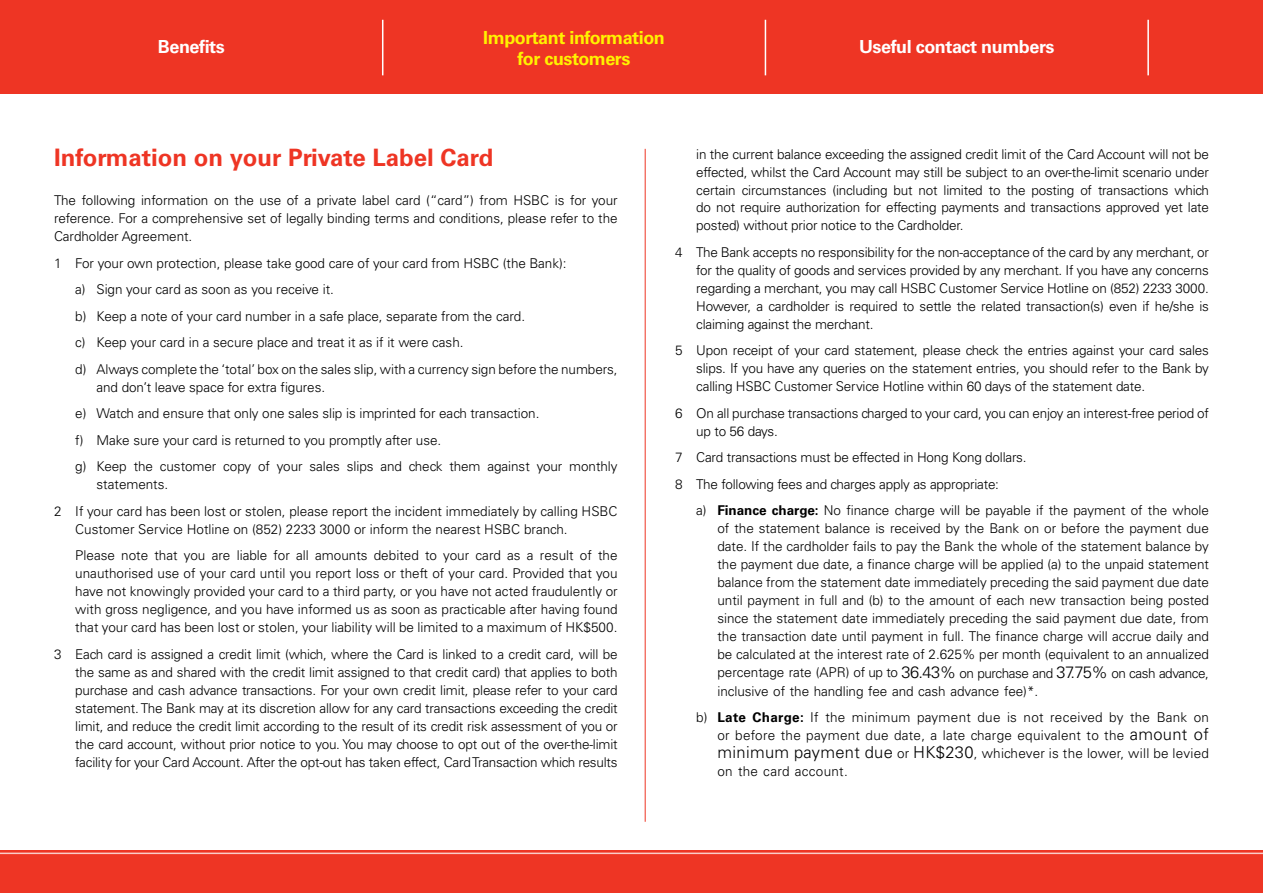
<style>
.page{position:relative;width:1263px;height:893px;background:#fff}
.page>*{position:absolute;margin:0;border:0;box-sizing:border-box;transform-origin:0 0}
.t1{font:700 24px "Univers LT Std";color:#ee3524}
.t2{font:700 18px/21px "Univers LT Std";letter-spacing:-.025em;color:#fff200;text-align:center}
.t3{font:700 18px "Univers LT Std";letter-spacing:-.025em;color:#fff}
.t4{font:300 13.5px/18px "Univers LT Std";letter-spacing:-.005em;color:#000;text-align:justify}
.s1{font-weight:700}
.s2{font-size:16.5px}
</style>
<div class="page">
<div style="left:0;top:850px;width:1263px;height:43px;background:#ee3524"></div>
<hr style="left:0;top:853px;width:1263px;height:1px;background:#fff">
<hr style="left:645px;top:149px;width:1px;height:673px;background:#ee3524">
<div style="left:0;top:0;width:1263px;height:94px;background:#ee3524"></div>
<hr style="left:1147px;top:20px;width:2px;height:55px;background:#fff">
<hr style="left:382px;top:20px;width:1px;height:55px;background:#fff">
<hr style="left:765px;top:20px;width:1px;height:55px;background:#fff">
<h2 class="t3" style="left:158px;top:37px;width:68px">Benefits</h2>
<h2 class="t2" style="left:483px;top:27px;width:183px">Important information for customers</h2>
<h2 class="t3" style="left:859px;top:36px;width:197px">Useful contact numbers</h2>
<h1 class="t1" style="left:54px;top:144px;width:441px">Information on your Private Label Card</h1>
<p class="t4" style="left:54px;top:192px;width:565px">The following information on the use of a private label card (“card”) from HSBC is for your reference. For a comprehensive set of legally binding terms and conditions, please refer to the Cardholder Agreement.</p>
<p class="t4" style="left:75px;top:250px;width:544px;line-height:26.5px;text-align:left;text-indent:-21px">1 For your own protection, please take good care of your card from HSBC (the Bank):<br>a) Sign your card as soon as you receive it.<br>b) Keep a note of your card number in a safe place, separate from the card.<br>c) Keep your card in a secure place and treat it as if it were cash.<br>d) Always complete the ‘total’ box on the sales slip, with a currency sign before the numbers,</p>
<p class="t4" style="left:75px;top:374px;width:544px;line-height:26.5px;text-align:left;text-indent:21px">and don’t leave space for extra figures.<br>e) Watch and ensure that only one sales slip is imprinted for each transaction.<br>f) Make sure your card is returned to you promptly after use.<br>g) Keep the customer copy of your sales slips and check them against your monthly</p>
<p class="t4" style="left:54px;top:471px;width:565px;line-height:26.5px;text-indent:43px">statements.<br>2 If your card has been lost or stolen, please report the incident immediately by calling HSBC</p>
<p class="t4" style="left:75px;top:516px;width:544px;line-height:26.5px">Customer Service Hotline on (852) 2233 3000 or inform the nearest HSBC branch.<br>Please note that you are liable for all amounts debited to your card as a result of the</p>
<p class="t4" style="left:75px;top:564px;width:544px">unauthorised use of your card until you report loss or theft of your card. Provided that you have not knowingly provided your card to a third party, or you have not acted fraudulently or with gross negligence, and you have informed us as soon as practicable after having found that your card has been lost or stolen, your liability will be limited to a maximum of HK$500.</p>
<p class="t4" style="left:75px;top:645px;width:544px;text-indent:-21px">3 Each card is assigned a credit limit (which, where the Card is linked to a credit card, will be the same as and shared with the credit limit assigned to that credit card) that applies to both purchase and cash advance transactions. For your own credit limit, please refer to your card statement. The Bank may at its discretion allow for any card transactions exceeding the credit limit, and reduce the credit limit according to the result of its credit risk assessment of you or the card account, without prior notice to you. You may choose to opt out of the over-the-limit facility for your Card Account. After the opt-out has taken effect, Card Transaction which results</p>
<p class="t4" style="left:696px;top:145px;width:514px">in the current balance exceeding the assigned credit limit of the Card Account will not be effected, whilst the Card Account may still be subject to an over-the-limit scenario under certain circumstances (including but not limited to the posting of transactions which do not require authorization for effecting payments and transactions approved yet late posted) without prior notice to the Cardholder.</p>
<p class="t4" style="left:696px;top:243px;width:514px;text-indent:-21px">4 The Bank accepts no responsibility for the non-acceptance of the card by any merchant, or for the quality of goods and services provided by any merchant. If you have any concerns regarding a merchant, you may call HSBC Customer Service Hotline on (852) 2233 3000.<br>However, a cardholder is required to settle the related transaction(s) even if he/she is claiming against the merchant.</p>
<p class="t4" style="left:696px;top:342px;width:514px;text-indent:-21px">5 Upon receipt of your card statement, please check the entries against your card sales slips. If you have any queries on the statement entries, you should refer to the Bank by calling HSBC Customer Service Hotline within 60 days of the statement date.</p>
<p class="t4" style="left:696px;top:404px;width:514px;text-indent:-21px">6 On all purchase transactions charged to your card, you can enjoy an interest-free period of up to 56 days.</p>
<p class="t4" style="left:675px;top:444px;width:353px;line-height:26.5px">7 Card transactions must be effected in Hong Kong dollars.<br>8 The following fees and charges apply as appropriate:</p>
<p class="t4" style="left:717px;top:502px;width:493px;text-indent:-21px">a) <span class="s1">Finance charge:</span> No finance charge will be payable if the payment of the whole of the statement balance is received by the Bank on or before the payment due date. If the cardholder fails to pay the Bank the whole of the statement balance by the payment due date, a finance charge will be applied (a) to the unpaid statement balance from the statement date immediately preceding the said payment due date until payment in full and (b) to the amount of each new transaction being posted since the statement date immediately preceding the said payment due date, from the transaction date until payment in full. The finance charge will accrue daily and be calculated at the interest rate of 2.625% per month (equivalent to an annualized percentage rate (APR) of up to <span class="s2">36.43%</span> on purchase and <span class="s2">37.75%</span> on cash advance, inclusive of the handling fee and cash advance fee)*.</p>
<p class="t4" style="left:717px;top:708px;width:493px;text-indent:-21px">b) <span class="s1">Late Charge:</span> If the minimum payment due is not received by the Bank on or before the payment due date, a late charge equivalent to the <span class="s2">amount of minimum payment due</span> or <span class="s2">HK$230</span>, whichever is the lower, will be levied on the card account.</p>
</div>
